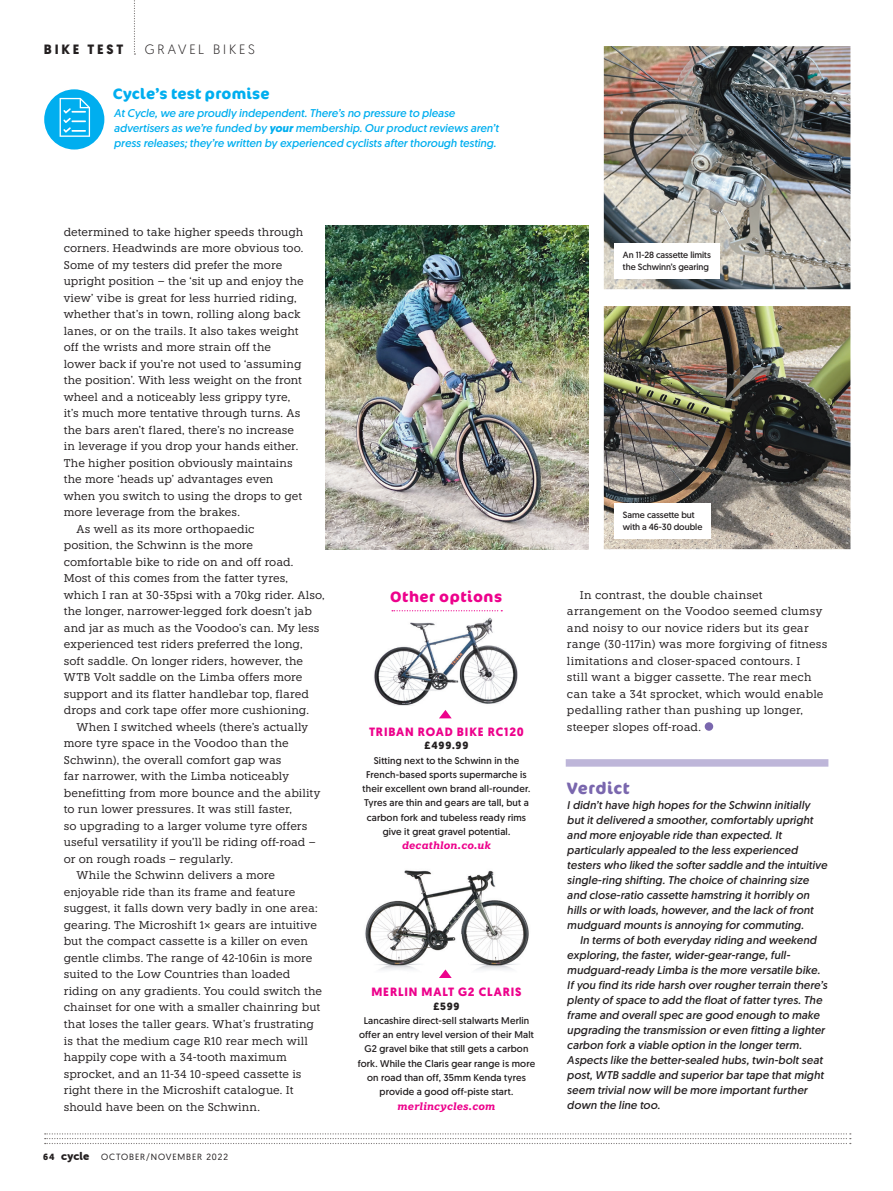
<style>
.page{position:relative;width:893px;height:1191px;background:#fff}
.page>*{position:absolute;margin:0;border:0;box-sizing:border-box;transform-origin:0 0}
.t1{font:700 16.5px "Cocon Pro";letter-spacing:.03em;color:#7a67ae}
.t2{font:700 15px "Cocon Pro";letter-spacing:.015em;color:#00aeef}
.t3{font:700 15px "Cocon Pro";letter-spacing:.035em;color:#ed028c}
.t4{font:300 13.5px "Geomanist";letter-spacing:.205em;color:#231f20}
.t5{font:700 13.5px "Geomanist";letter-spacing:.215em;color:#231f20}
.t6{font:700 12px "Geomanist";letter-spacing:.07em;color:#ed028c}
.t7{font:11.25px/16.5px "Knile";color:#231f20}
.t8{font:italic 11.25px/15px "Geomanist";letter-spacing:.015em;color:#231f20}
.t9{font:italic 11.25px/15px "Geomanist";letter-spacing:.005em;color:#00aeef}
.t10{font:11.25px "Museo Sans Rounded 900";letter-spacing:.01em;color:#231f20}
.t11{font:italic 700 10.5px "Knile";letter-spacing:.015em;color:#ed028c}
.t12{font:700 10.5px "Geomanist";letter-spacing:.08em;color:#231f20}
.t13{font:9.75px/14.2px "Geomanist";letter-spacing:.015em;color:#231f20;text-align:center}
.t14{font:9px/12px "Geomanist";letter-spacing:-.005em;color:#231f20}
.t15{font:9px "Geomanist";letter-spacing:.1em;color:#231f20}
.s1{font-weight:700}
.s2{font-family:"Geomanist";font-weight:700;font-size:9px}
</style>
<div class="page">
<img style="left:365px;top:870px;width:164px;height:100px">
<img style="left:374px;top:618px;width:144px;height:88px">
<svg style="left:392px;top:610px;width:110px;height:1px"></svg>
<svg style="left:439px;top:710px;width:13px;height:8px"></svg>
<svg style="left:439px;top:969px;width:13px;height:9px"></svg>
<svg style="left:45px;top:1133px;width:806px;height:11px"></svg>
<svg style="left:134px;top:0;width:1px;height:55px"></svg>
<img style="left:325px;top:225px;width:263px;height:324px">
<img style="left:604px;top:46px;width:246px;height:243px">
<img style="left:604px;top:306px;width:246px;height:243px">
<img style="left:615px;top:503px;width:97px;height:36px">
<div style="left:614px;top:503px;width:97px;height:35px;background:#fff"></div>
<img style="left:615px;top:243px;width:106px;height:36px">
<div style="left:614px;top:243px;width:106px;height:35px;background:#fff"></div>
<div style="left:705px;top:722px;width:8px;height:9px;background:#7a67ae;border-radius:50%"></div>
<div style="left:43px;top:88px;width:62px;height:62px;background:#00aeef;border-radius:50%"></div>
<div style="left:42px;top:88px;width:64px;height:63px;border:2px solid #fff;border-radius:50%"></div>
<svg style="left:60px;top:98px;width:30px;height:39px"></svg>
<div style="left:566px;top:759px;width:262px;height:7px;background:#beb6d9"></div>
<p class="t5" style="left:44px;top:40px;width:81px">BIKE TEST</p>
<p class="t4" style="left:145px;top:41px;width:111px">GRAVEL BIKES</p>
<h2 class="t2" style="left:113px;top:84px;width:158px">Cycle’s test promise</h2>
<p class="t9" style="left:114px;top:105px;width:386px">At Cycle, we are proudly independent. There’s no pressure to please advertisers as we’re funded by <span class="s1">your</span> membership. Our product reviews aren’t press releases; they’re written by experienced cyclists after thorough testing.</p>
<p class="t7" style="left:64px;top:223px;width:241px">determined to take higher speeds through</p>
<p class="t7" style="left:64px;top:240px;width:241px">corners. Headwinds are more obvious too.</p>
<p class="t7" style="left:64px;top:256px;width:220px">Some of my testers did prefer the more</p>
<p class="t7" style="left:64px;top:273px;width:241px">upright position – the ‘sit up and enjoy the</p>
<p class="t7" style="left:64px;top:289px;width:234px">view’ vibe is great for less hurried riding,</p>
<p class="t7" style="left:64px;top:306px;width:238px">whether that’s in town, rolling along back</p>
<p class="t7" style="left:64px;top:322px;width:236px">lanes, or on the trails. It also takes weight</p>
<p class="t7" style="left:64px;top:339px;width:209px">off the wrists and more strain off the</p>
<p class="t7" style="left:64px;top:355px;width:239px">lower back if you’re not used to ‘assuming</p>
<p class="t7" style="left:64px;top:372px;width:240px">the position’. With less weight on the front</p>
<p class="t7" style="left:64px;top:388px;width:228px">wheel and a noticeably less grippy tyre,</p>
<p class="t7" style="left:64px;top:405px;width:238px">it’s much more tentative through turns. As</p>
<p class="t7" style="left:64px;top:421px;width:232px">the bars aren’t flared, there’s no increase</p>
<p class="t7" style="left:64px;top:438px;width:236px">in leverage if you drop your hands either.</p>
<p class="t7" style="left:64px;top:454px;width:231px">The higher position obviously maintains</p>
<p class="t7" style="left:64px;top:471px;width:211px">the more ‘heads up’ advantages even</p>
<p class="t7" style="left:64px;top:487px;width:240px">when you switch to using the drops to get</p>
<p class="t7" style="left:64px;top:504px;width:178px">more leverage from the brakes.</p>
<p class="t7" style="left:77px;top:520px;width:180px">As well as its more orthopaedic</p>
<p class="t7" style="left:64px;top:537px;width:191px">position, the Schwinn is the more</p>
<p class="t7" style="left:64px;top:553px;width:231px">comfortable bike to ride on and off road.</p>
<p class="t7" style="left:64px;top:570px;width:226px">Most of this comes from the fatter tyres,</p>
<p class="t7" style="left:64px;top:586px;width:262px">which I ran at 30-35psi with a 70kg rider. Also,</p>
<p class="t7" style="left:64px;top:603px;width:250px">the longer, narrower-legged fork doesn’t jab</p>
<p class="t7" style="left:64px;top:619px;width:257px">and jar as much as the Voodoo’s can. My less</p>
<p class="t7" style="left:64px;top:636px;width:240px">experienced test riders preferred the long,</p>
<p class="t7" style="left:64px;top:652px;width:241px">soft saddle. On longer riders, however, the</p>
<p class="t7" style="left:64px;top:669px;width:240px">WTB Volt saddle on the Limba offers more</p>
<p class="t7" style="left:64px;top:685px;width:247px">support and its flatter handlebar top, flared</p>
<p class="t7" style="left:64px;top:702px;width:247px">drops and cork tape offer more cushioning.</p>
<p class="t7" style="left:77px;top:718px;width:233px">When I switched wheels (there’s actually</p>
<p class="t7" style="left:64px;top:735px;width:226px">more tyre space in the Voodoo than the</p>
<p class="t7" style="left:64px;top:751px;width:219px">Schwinn), the overall comfort gap was</p>
<p class="t7" style="left:64px;top:768px;width:227px">far narrower, with the Limba noticeably</p>
<p class="t7" style="left:64px;top:784px;width:258px">benefitting from more bounce and the ability</p>
<p class="t7" style="left:64px;top:801px;width:230px">to run lower pressures. It was still faster,</p>
<p class="t7" style="left:64px;top:817px;width:245px">so upgrading to a larger volume tyre offers</p>
<p class="t7" style="left:64px;top:834px;width:253px">useful versatility if you’ll be riding off-road –</p>
<p class="t7" style="left:64px;top:850px;width:171px">or on rough roads – regularly.</p>
<p class="t7" style="left:77px;top:867px;width:200px">While the Schwinn delivers a more</p>
<p class="t7" style="left:64px;top:883px;width:233px">enjoyable ride than its frame and feature</p>
<p class="t7" style="left:64px;top:900px;width:255px">suggest, it falls down very badly in one area:</p>
<p class="t7" style="left:64px;top:916px;width:255px">gearing. The Microshift 1× gears are intuitive</p>
<p class="t7" style="left:64px;top:933px;width:246px">but the compact cassette is a killer on even</p>
<p class="t7" style="left:64px;top:949px;width:250px">gentle climbs. The range of 42-106in is more</p>
<p class="t7" style="left:64px;top:966px;width:228px">suited to the Low Countries than loaded</p>
<p class="t7" style="left:64px;top:982px;width:260px">riding on any gradients. You could switch the</p>
<p class="t7" style="left:64px;top:999px;width:258px">chainset for one with a smaller chainring but</p>
<p class="t7" style="left:64px;top:1015px;width:252px">that loses the taller gears. What’s frustrating</p>
<p class="t7" style="left:64px;top:1032px;width:246px">is that the medium cage R10 rear mech will</p>
<p class="t7" style="left:64px;top:1048px;width:225px">happily cope with a 34-tooth maximum</p>
<p class="t7" style="left:64px;top:1065px;width:239px">sprocket, and an 11-34 10-speed cassette is</p>
<p class="t7" style="left:64px;top:1081px;width:231px">right there in the Microshift catalogue. It</p>
<p class="t7" style="left:64px;top:1098px;width:198px">should have been on the Schwinn.</p>
<p class="t10" style="left:43px;top:1149px;width:48px"><span class="s2">64</span> cycle</p>
<p class="t15" style="left:101px;top:1150px;width:128px">OCTOBER/NOVEMBER 2022</p>
<h2 class="t3" style="left:390px;top:586px;width:114px">Other options</h2>
<p class="t6" style="left:369px;top:723px;width:156px">TRIBAN ROAD BIKE RC120</p>
<p class="t12" style="left:425px;top:738px;width:45px">£499.99</p>
<p class="t13" style="left:363px;top:753px;width:169px">Sitting next to the Schwinn in the French-based sports supermarche is their excellent own brand all-rounder.<br>Tyres are thin and gears are tall, but a carbon fork and tubeless ready rims give it great gravel potential.</p>
<p class="t11" style="left:402px;top:839px;width:90px">decathlon.co.uk</p>
<p class="t6" style="left:371px;top:984px;width:152px">MERLIN MALT G2 CLARIS</p>
<p class="t12" style="left:433px;top:999px;width:28px">£599</p>
<p class="t13" style="left:358px;top:1013px;width:179px">Lancashire direct-sell stalwarts Merlin offer an entry level version of their Malt G2 gravel bike that still gets a carbon fork. While the Claris gear range is more on road than off, 35mm Kenda tyres provide a good off-piste start.</p>
<p class="t11" style="left:398px;top:1099px;width:99px">merlincycles.com</p>
<p class="t14" style="left:623px;top:249px;width:89px">An 11-28 cassette limits the Schwinn’s gearing</p>
<p class="t14" style="left:623px;top:508px;width:81px">Same cassette but with a 46-30 double</p>
<p class="t7" style="left:567px;top:586px;width:262px;text-indent:13px">In contrast, the double chainset arrangement on the Voodoo seemed clumsy and noisy to our novice riders but its gear range (30-117in) was more forgiving of fitness limitations and closer-spaced contours. I<br>still want a bigger cassette. The rear mech can take a 34t sprocket, which would enable pedalling rather than pushing up longer, steeper slopes off-road.</p>
<h1 class="t1" style="left:567px;top:776px;width:64px">Verdict</h1>
<p class="t8" style="left:567px;top:797px;width:262px">I didn’t have high hopes for the Schwinn initially but it delivered a smoother, comfortably upright and more enjoyable ride than expected. It particularly appealed to the less experienced testers who liked the softer saddle and the intuitive single-ring shifting. The choice of chainring size and close-ratio cassette hamstring it horribly on hills or with loads, however, and the lack of front mudguard mounts is annoying for commuting.</p>
<p class="t8" style="left:567px;top:932px;width:262px;text-indent:13px">In terms of both everyday riding and weekend exploring, the faster, wider-gear-range, full&shy;mudguard-ready Limba is the more versatile bike.<br>If you find its ride harsh over rougher terrain there’s plenty of space to add the float of fatter tyres. The frame and overall spec are good enough to make upgrading the transmission or even fitting a lighter carbon fork a viable option in the longer term.<br>Aspects like the better-sealed hubs, twin-bolt seat post, WTB saddle and superior bar tape that might seem trivial now will be more important further down the line too.</p>
</div>
